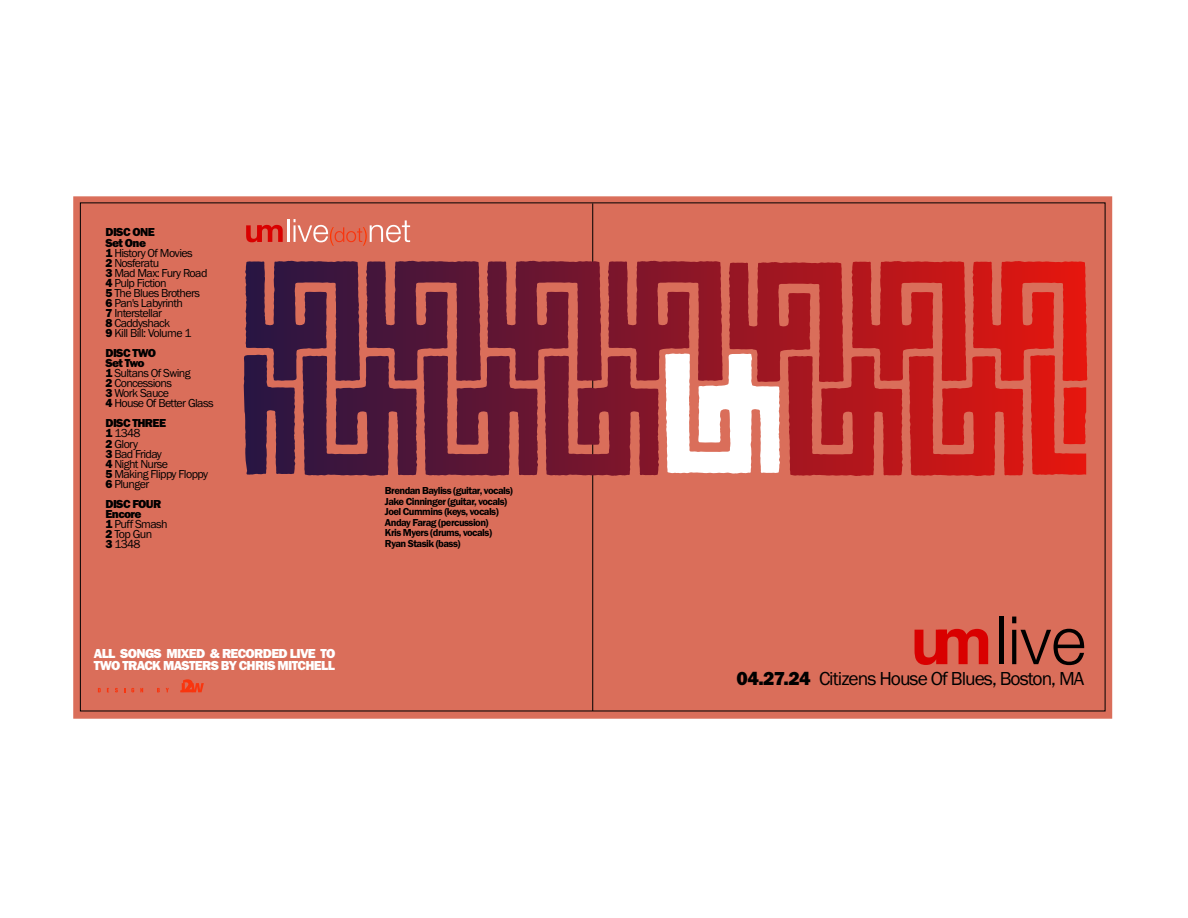
<style>
.page{position:relative;width:1188px;height:918px;background:#fff}
.page>*{position:absolute;margin:0;border:0;box-sizing:border-box;transform-origin:0 0}
.t1{font:19.5px "Franklin Gothic";letter-spacing:-.05em;color:#000}
.t2{font:800 13.5px/12px "Franklin Gothic";letter-spacing:-.05em;color:#fff}
.t3{font:12px/10.1px "Franklin Gothic";letter-spacing:-.05em;color:#000}
.t4{font:600 10.5px/10.5px "Franklin Gothic";letter-spacing:-.05em;color:#000}
.s1{font-weight:800}
</style>
<div class="page">
<svg style="left:73px;top:196px;width:1039px;height:523px;background:#cd6152"></svg>
<hr style="left:592px;top:203px;width:1px;height:508px;background:#000">
<svg style="left:246px;top:225px;width:37px;height:17px"></svg>
<hr style="left:288px;top:219px;width:2px;height:23px;background:#fff">
<svg style="left:294px;top:219px;width:116px;height:27px;background:#e07f6c"></svg>
<svg style="left:915px;top:629px;width:73px;height:36px;background:#d92d25"></svg>
<hr style="left:1000px;top:617px;width:4px;height:47px;background:#000">
<svg style="left:1012px;top:630px;width:4px;height:34px"></svg>
<svg style="left:1012px;top:617px;width:4px;height:6px"></svg>
<svg style="left:1021px;top:629px;width:63px;height:36px;background:#954b3d"></svg>
<svg style="left:98px;top:688px;width:3px;height:4px"></svg>
<svg style="left:115px;top:688px;width:3px;height:4px"></svg>
<svg style="left:131px;top:688px;width:3px;height:4px"></svg>
<svg style="left:140px;top:688px;width:3px;height:4px"></svg>
<svg style="left:157px;top:688px;width:3px;height:4px"></svg>
<svg style="left:166px;top:688px;width:3px;height:4px"></svg>
<svg style="left:180px;top:679px;width:24px;height:13px"></svg>
<svg style="left:244px;top:354px;width:842px;height:121px;background:#a64249"></svg>
<p class="t3" style="left:106px;top:228px;width:103px"><span class="s1">DISC ONE<br>Set One<br>1</span> History Of Movies<br><span class="s1">2</span> Nosferatu<br><span class="s1">3</span> Mad Max: Fury Road<br><span class="s1">4</span> Pulp Fiction<br><span class="s1">5</span> The Blues Brothers<br><span class="s1">6</span> Pan's Labyrinth<br><span class="s1">7</span> Interstellar<br><span class="s1">8</span> Caddyshack<br><span class="s1">9</span> Kill Bill: Volume 1</p>
<p class="t3" style="left:106px;top:349px;width:110px"><span class="s1">DISC TWO<br>Set Two<br>1</span> Sultans Of Swing<br><span class="s1">2</span> Concessions<br><span class="s1">3</span> Work Sauce<br><span class="s1">4</span> House Of Better Glass</p>
<p class="t3" style="left:106px;top:419px;width:104px"><span class="s1">DISC THREE<br>1</span> 1348<br><span class="s1">2</span> Glory<br><span class="s1">3</span> Bad Friday<br><span class="s1">4</span> Night Nurse<br><span class="s1">5</span> Making Flippy Floppy<br><span class="s1">6</span> Plunger</p>
<p class="t3" style="left:106px;top:500px;width:64px"><span class="s1">DISC FOUR<br>Encore<br>1</span> Puff Smash<br><span class="s1">2</span> Top Gun<br><span class="s1">3</span> 1348</p>
<p class="t2" style="left:94px;top:649px;width:243px">ALL SONGS MIXED &amp; RECORDED LIVE TO<br>TWO TRACK MASTERS BY CHRIS MITCHELL</p>
<p class="t4" style="left:385px;top:486px;width:130px">Brendan Bayliss (guitar, vocals)<br>Jake Cinninger (guitar, vocals)<br>Joel Cummins (keys, vocals)<br>Anday Farag (percussion)<br>Kris Myers (drums, vocals)<br>Ryan Stasik (bass)</p>
<h1 class="t1" style="left:737px;top:671px;width:349px"><span class="s1">04.27.24</span> Citizens House Of Blues, Boston, MA</h1>
</div>
